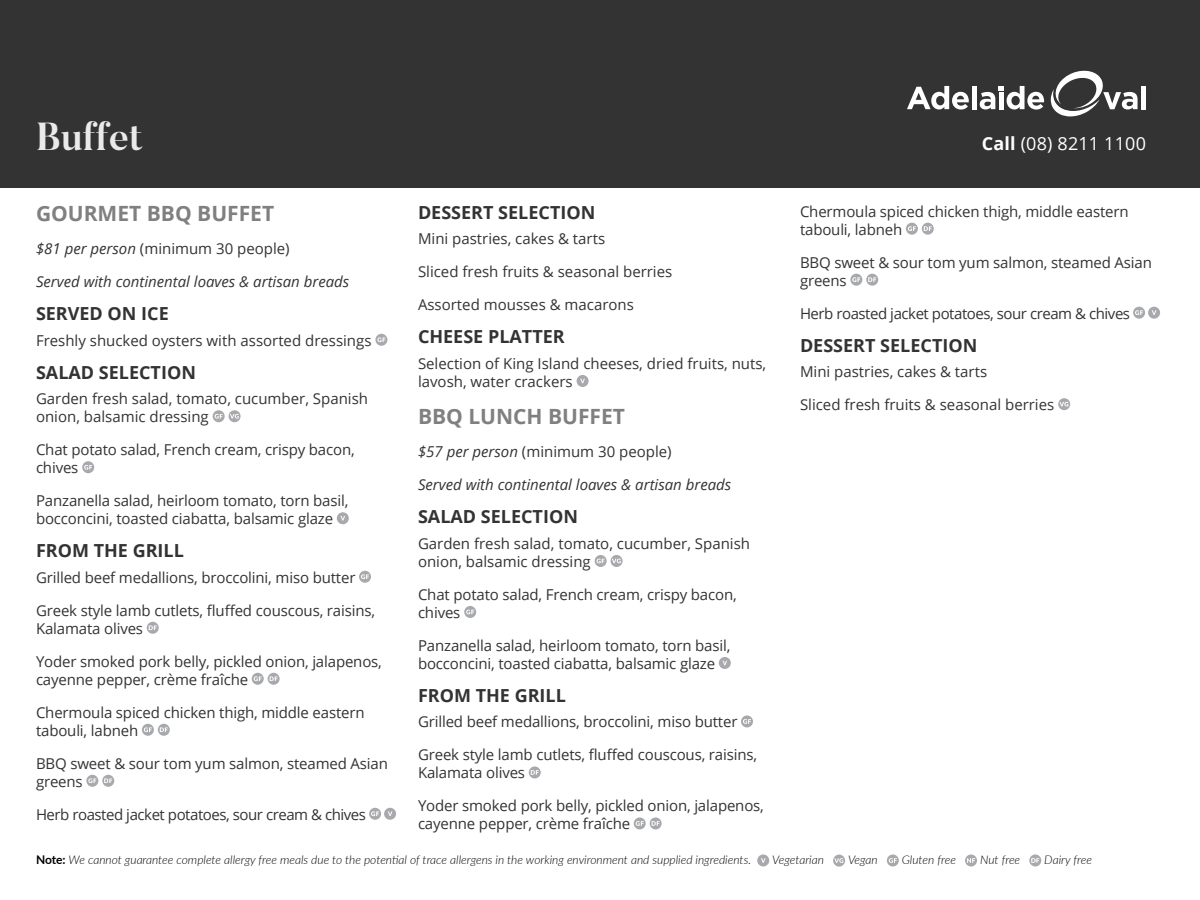
<style>
.page{position:relative;width:1200px;height:900px;background:#fff}
.page>*{position:absolute;margin:0;border:0;box-sizing:border-box;transform-origin:0 0}
.t1{font:700 38.85px "Butler";color:#fff}
.t2{font:700 21px "Open Sans";color:#808080}
.t3{font:700 18px "Open Sans";color:#333}
.t4{font:18px "Open Sans";letter-spacing:.01em;color:#fff}
.t5{font:15px/18px "Open Sans";letter-spacing:-.01em;color:#333}
.t6{font:15px "Open Sans";letter-spacing:-.03em;color:#333}
.t7{font:italic 15px "Open Sans";color:#333}
.t8{font:italic 300 12px "Lato";color:#000}
.s1{font-style:italic}
.s2{font-weight:700}
.s3{font-weight:700;font-style:normal}
</style>
<div class="page">
<div style="left:757px;top:855px;width:12px;height:12px;background:#a8a9ad;border-radius:50%"></div>
<svg style="left:761px;top:858px;width:5px;height:5px"></svg>
<div style="left:833px;top:855px;width:12px;height:12px;background:#a8a9ad;border-radius:50%"></div>
<svg style="left:834px;top:858px;width:9px;height:5px"></svg>
<div style="left:887px;top:855px;width:12px;height:12px;background:#a8a9ad;border-radius:50%"></div>
<svg style="left:889px;top:858px;width:8px;height:5px"></svg>
<div style="left:965px;top:855px;width:12px;height:12px;background:#a8a9ad;border-radius:50%"></div>
<svg style="left:967px;top:858px;width:8px;height:5px"></svg>
<div style="left:1029px;top:855px;width:12px;height:12px;background:#a8a9ad;border-radius:50%"></div>
<svg style="left:1031px;top:858px;width:8px;height:5px"></svg>
<div style="left:0;top:0;width:1200px;height:187px;background:#333"></div>
<div style="left:972px;top:86px;width:5px;height:23px;background:#fff"></div>
<svg style="left:907px;top:86px;width:62px;height:24px"></svg>
<svg style="left:980px;top:86px;width:64px;height:24px"></svg>
<svg style="left:1051px;top:71px;width:87px;height:45px"></svg>
<div style="left:1141px;top:86px;width:5px;height:23px;background:#fff"></div>
<div style="left:375px;top:334px;width:12px;height:12px;background:#a8a9ad;border-radius:50%"></div>
<svg style="left:377px;top:337px;width:8px;height:5px"></svg>
<div style="left:213px;top:410px;width:12px;height:12px;background:#a8a9ad;border-radius:50%"></div>
<svg style="left:215px;top:414px;width:8px;height:5px"></svg>
<div style="left:229px;top:410px;width:12px;height:12px;background:#a8a9ad;border-radius:50%"></div>
<svg style="left:230px;top:414px;width:9px;height:5px"></svg>
<div style="left:82px;top:461px;width:12px;height:12px;background:#a8a9ad;border-radius:50%"></div>
<svg style="left:84px;top:465px;width:8px;height:5px"></svg>
<div style="left:337px;top:512px;width:12px;height:12px;background:#a8a9ad;border-radius:50%"></div>
<svg style="left:341px;top:516px;width:4px;height:5px"></svg>
<div style="left:359px;top:571px;width:12px;height:12px;background:#a8a9ad;border-radius:50%"></div>
<svg style="left:361px;top:574px;width:8px;height:5px"></svg>
<svg style="left:147px;top:622px;width:12px;height:12px"></svg>
<svg style="left:149px;top:625px;width:8px;height:5px"></svg>
<div style="left:252px;top:673px;width:12px;height:12px;background:#a8a9ad;border-radius:50%"></div>
<svg style="left:254px;top:676px;width:8px;height:5px"></svg>
<svg style="left:268px;top:673px;width:12px;height:12px"></svg>
<svg style="left:270px;top:676px;width:8px;height:5px"></svg>
<div style="left:142px;top:724px;width:12px;height:12px;background:#a8a9ad;border-radius:50%"></div>
<svg style="left:144px;top:727px;width:8px;height:5px"></svg>
<svg style="left:158px;top:724px;width:12px;height:12px"></svg>
<svg style="left:160px;top:727px;width:8px;height:5px"></svg>
<div style="left:86px;top:775px;width:12px;height:12px;background:#a8a9ad;border-radius:50%"></div>
<svg style="left:88px;top:778px;width:8px;height:5px"></svg>
<div style="left:102px;top:775px;width:12px;height:12px;background:#a8a9ad;border-radius:50%"></div>
<svg style="left:104px;top:778px;width:8px;height:5px"></svg>
<div style="left:369px;top:808px;width:12px;height:12px;background:#a8a9ad;border-radius:50%"></div>
<svg style="left:371px;top:811px;width:8px;height:5px"></svg>
<div style="left:384px;top:808px;width:12px;height:12px;background:#a8a9ad;border-radius:50%"></div>
<svg style="left:388px;top:811px;width:4px;height:5px"></svg>
<div style="left:577px;top:375px;width:12px;height:12px;background:#a8a9ad;border-radius:50%"></div>
<svg style="left:580px;top:379px;width:5px;height:4px"></svg>
<svg style="left:595px;top:555px;width:12px;height:12px"></svg>
<svg style="left:597px;top:559px;width:8px;height:4px"></svg>
<svg style="left:611px;top:555px;width:12px;height:12px"></svg>
<svg style="left:612px;top:559px;width:9px;height:4px"></svg>
<svg style="left:464px;top:606px;width:12px;height:12px"></svg>
<svg style="left:466px;top:610px;width:8px;height:4px"></svg>
<div style="left:719px;top:657px;width:12px;height:12px;background:#a8a9ad;border-radius:50%"></div>
<svg style="left:723px;top:661px;width:4px;height:4px"></svg>
<div style="left:741px;top:715px;width:12px;height:12px;background:#a8a9ad;border-radius:50%"></div>
<svg style="left:743px;top:719px;width:8px;height:5px"></svg>
<svg style="left:529px;top:766px;width:12px;height:12px"></svg>
<svg style="left:531px;top:770px;width:8px;height:5px"></svg>
<div style="left:634px;top:817px;width:12px;height:12px;background:#a8a9ad;border-radius:50%"></div>
<svg style="left:636px;top:821px;width:8px;height:5px"></svg>
<svg style="left:650px;top:817px;width:12px;height:12px"></svg>
<svg style="left:652px;top:821px;width:8px;height:5px"></svg>
<div style="left:906px;top:223px;width:12px;height:12px;background:#a8a9ad;border-radius:50%"></div>
<svg style="left:908px;top:226px;width:8px;height:5px"></svg>
<div style="left:922px;top:223px;width:12px;height:12px;background:#a8a9ad;border-radius:50%"></div>
<svg style="left:924px;top:226px;width:8px;height:5px"></svg>
<div style="left:850px;top:274px;width:12px;height:12px;background:#a8a9ad;border-radius:50%"></div>
<svg style="left:852px;top:277px;width:8px;height:5px"></svg>
<div style="left:866px;top:274px;width:12px;height:12px;background:#a8a9ad;border-radius:50%"></div>
<svg style="left:868px;top:277px;width:8px;height:5px"></svg>
<div style="left:1133px;top:307px;width:12px;height:12px;background:#a8a9ad;border-radius:50%"></div>
<svg style="left:1135px;top:310px;width:8px;height:5px"></svg>
<div style="left:1148px;top:307px;width:12px;height:12px;background:#a8a9ad;border-radius:50%"></div>
<svg style="left:1152px;top:310px;width:4px;height:5px"></svg>
<div style="left:1058px;top:398px;width:12px;height:12px;background:#a8a9ad;border-radius:50%"></div>
<svg style="left:1060px;top:402px;width:9px;height:5px"></svg>
<h1 class="t1" style="left:36px;top:112px;width:108px">Buffet</h1>
<p class="t2" style="left:36px;top:199px;width:240px">GOURMET BBQ BUFFET</p>
<p class="t5" style="left:36px;top:239px;width:255px"><span class="s1">$81 per person</span> (minimum 30 people)</p>
<p class="t7" style="left:36px;top:272px;width:315px">Served with continental loaves &amp; artisan breads</p>
<p class="t3" style="left:36px;top:301px;width:134px">SERVED ON ICE</p>
<p class="t5" style="left:36px;top:331px;width:337px">Freshly shucked oysters with assorted dressings</p>
<p class="t3" style="left:36px;top:360px;width:161px">SALAD SELECTION</p>
<p class="t5" style="left:36px;top:389px;width:334px">Garden fresh salad, tomato, cucumber, Spanish onion, balsamic dressing</p>
<p class="t5" style="left:36px;top:440px;width:320px">Chat potato salad, French cream, crispy bacon, chives</p>
<p class="t5" style="left:36px;top:491px;width:314px">Panzanella salad, heirloom tomato, torn basil, bocconcini, toasted ciabatta, balsamic glaze</p>
<p class="t3" style="left:36px;top:538px;width:149px">FROM THE GRILL</p>
<p class="t5" style="left:36px;top:568px;width:321px">Grilled beef medallions, broccolini, miso butter</p>
<p class="t5" style="left:36px;top:601px;width:341px">Greek style lamb cutlets, fluffed couscous, raisins,<br>Kalamata olives</p>
<p class="t5" style="left:36px;top:652px;width:347px">Yoder smoked pork belly, pickled onion, jalapenos, cayenne pepper, crème fraîche</p>
<p class="t5" style="left:36px;top:703px;width:330px">Chermoula spiced chicken thigh, middle eastern tabouli, labneh</p>
<p class="t5" style="left:36px;top:754px;width:353px">BBQ sweet &amp; sour tom yum salmon, steamed Asian greens</p>
<p class="t6" style="left:36px;top:804px;width:332px">Herb roasted jacket potatoes, sour cream &amp; chives</p>
<p class="t3" style="left:418px;top:200px;width:179px">DESSERT SELECTION</p>
<p class="t5" style="left:418px;top:230px;width:189px">Mini pastries, cakes &amp; tarts</p>
<p class="t5" style="left:418px;top:263px;width:256px">Sliced fresh fruits &amp; seasonal berries</p>
<p class="t5" style="left:418px;top:296px;width:217px">Assorted mousses &amp; macarons</p>
<p class="t3" style="left:418px;top:324px;width:148px">CHEESE PLATTER</p>
<p class="t5" style="left:418px;top:354px;width:350px">Selection of King Island cheeses, dried fruits, nuts, lavosh, water crackers</p>
<p class="t2" style="left:418px;top:402px;width:209px">BBQ LUNCH BUFFET</p>
<p class="t5" style="left:418px;top:443px;width:255px"><span class="s1">$57 per person</span> (minimum 30 people)</p>
<p class="t7" style="left:418px;top:475px;width:315px">Served with continental loaves &amp; artisan breads</p>
<p class="t3" style="left:418px;top:504px;width:161px">SALAD SELECTION</p>
<p class="t5" style="left:418px;top:534px;width:334px">Garden fresh salad, tomato, cucumber, Spanish onion, balsamic dressing</p>
<p class="t5" style="left:418px;top:585px;width:320px">Chat potato salad, French cream, crispy bacon, chives</p>
<p class="t5" style="left:418px;top:636px;width:314px">Panzanella salad, heirloom tomato, torn basil, bocconcini, toasted ciabatta, balsamic glaze</p>
<p class="t3" style="left:418px;top:683px;width:149px">FROM THE GRILL</p>
<p class="t5" style="left:418px;top:713px;width:321px">Grilled beef medallions, broccolini, miso butter</p>
<p class="t5" style="left:418px;top:746px;width:341px">Greek style lamb cutlets, fluffed couscous, raisins,<br>Kalamata olives</p>
<p class="t5" style="left:418px;top:797px;width:347px">Yoder smoked pork belly, pickled onion, jalapenos, cayenne pepper, crème fraîche</p>
<p class="t4" style="left:982px;top:131px;width:166px"><span class="s2">Call</span> (08) 8211 1100</p>
<p class="t5" style="left:800px;top:202px;width:330px">Chermoula spiced chicken thigh, middle eastern tabouli, labneh</p>
<p class="t5" style="left:800px;top:253px;width:353px">BBQ sweet &amp; sour tom yum salmon, steamed Asian greens</p>
<p class="t6" style="left:800px;top:303px;width:332px">Herb roasted jacket potatoes, sour cream &amp; chives</p>
<p class="t3" style="left:800px;top:332px;width:179px">DESSERT SELECTION</p>
<p class="t5" style="left:800px;top:362px;width:189px">Mini pastries, cakes &amp; tarts</p>
<p class="t5" style="left:800px;top:395px;width:256px">Sliced fresh fruits &amp; seasonal berries</p>
<p class="t8" style="left:36px;top:852px;width:717px"><span class="s3">Note:</span> We cannot guarantee complete allergy free meals due to the potential of trace allergens in the working environment and supplied ingredients.</p>
<p class="t8" style="left:772px;top:852px;width:53px">Vegetarian</p>
<p class="t8" style="left:848px;top:852px;width:31px">Vegan</p>
<p class="t8" style="left:902px;top:852px;width:56px">Gluten free</p>
<p class="t8" style="left:980px;top:852px;width:42px">Nut free</p>
<p class="t8" style="left:1044px;top:852px;width:49px">Dairy free</p>
</div>
